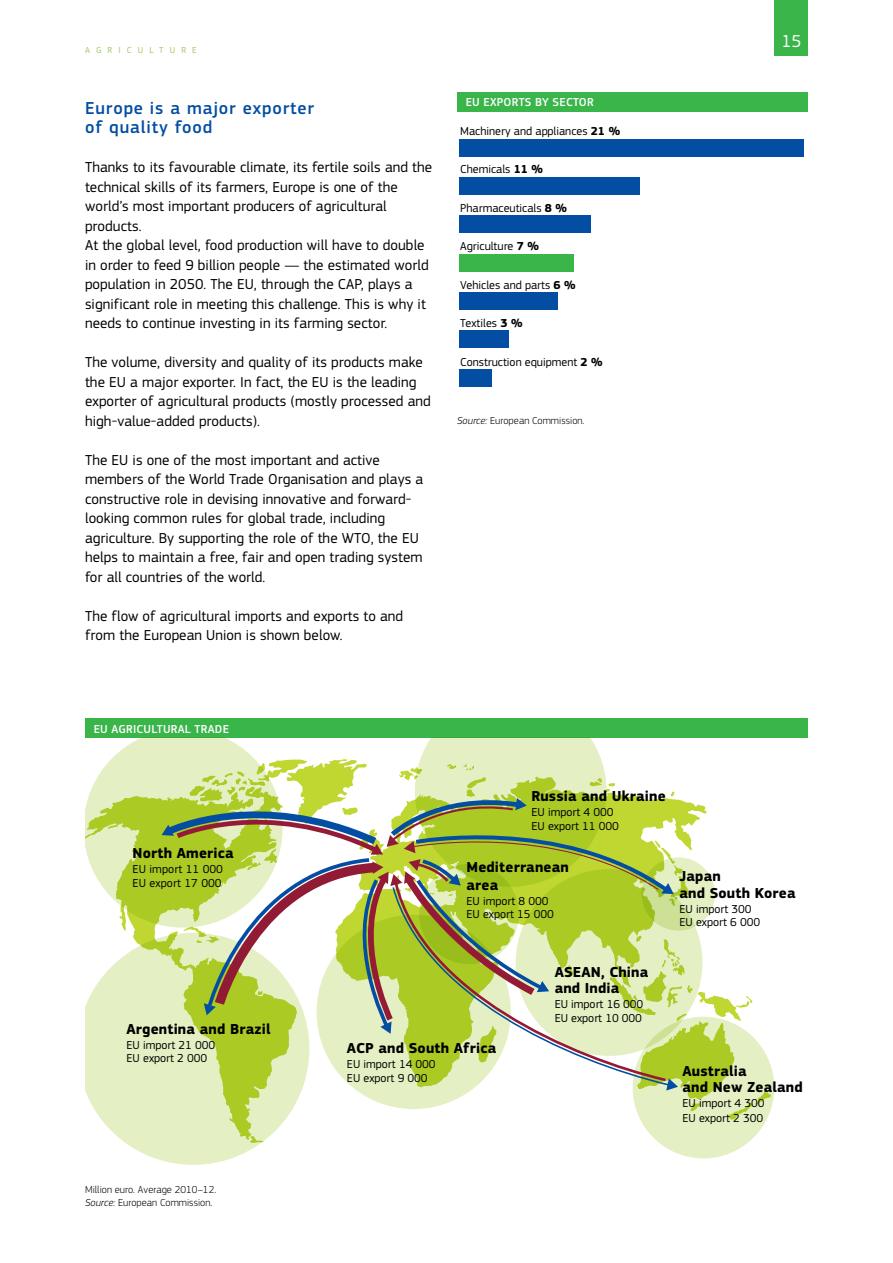
<style>
.page{position:relative;width:893px;height:1263px;background:#fff}
.page>*{position:absolute;margin:0;border:0;box-sizing:border-box;transform-origin:0 0}
.Heading03{font:500 18px/19.5px "EC Square Sans Pro";letter-spacing:.05em;color:#034ea2}
.t1{font:18px "EC Square Sans Pro";color:#fff}
.BodyText{font:15px/19.5px "EC Square Sans Pro";letter-spacing:.005em;color:#000}
.t2{font:700 15px/16.5px "EC Square Sans Pro";letter-spacing:.01em;color:#000}
.t3{font:12px/13.5px "EC Square Sans Pro";color:#010101}
.t4{font:12px "EC Square Sans Pro";color:#000}
.Graph_Title{font:500 12px "EC Square Sans Pro";letter-spacing:.02em;color:#fff}
.source{font:300 10.5px "EC Square Sans Pro";letter-spacing:.005em;color:#000}
.t5{font:9px "EC Square Sans Pro";letter-spacing:.68em;color:#a4c660}
.s1{font-weight:700}
.s2{font-style:italic}
</style>
<div class="page">
<div style="left:775px;top:0;width:33px;height:55px;background:#39b54a"></div>
<div style="left:457px;top:92px;width:351px;height:20px;background:#39b54a"></div>
<div style="left:459px;top:369px;width:33px;height:17px;background:#034ea2"></div>
<div style="left:459px;top:331px;width:49px;height:17px;background:#034ea2"></div>
<div style="left:459px;top:292px;width:99px;height:17px;background:#034ea2"></div>
<div style="left:459px;top:254px;width:115px;height:17px;background:#39b54a"></div>
<div style="left:459px;top:216px;width:132px;height:17px;background:#034ea2"></div>
<div style="left:459px;top:177px;width:181px;height:17px;background:#034ea2"></div>
<div style="left:459px;top:139px;width:345px;height:17px;background:#034ea2"></div>
<div style="left:85px;top:718px;width:723px;height:20px;background:#39b54a"></div>
<svg style="left:102px;top:1120px;width:183px;height:45px;fill:#e4f0c3"></svg>
<div style="left:633px;top:1017px;width:141px;height:141px;background:#e4f0c3;border-radius:50%"></div>
<svg style="left:85px;top:738px;width:686px;height:382px"></svg>
<p class="t5" style="left:85px;top:45px;width:113px">AGRICULTURE</p>
<p class="Heading03" style="left:85px;top:98px;width:231px">Europe is a major exporter of quality food</p>
<p class="BodyText" style="left:85px;top:158px;width:349px">Thanks to its favourable climate, its fertile soils and the technical skills of its farmers, Europe is one of the world’s most important producers of agricultural products.</p>
<p class="BodyText" style="left:85px;top:236px;width:345px">At the global level, food production will have to double in order to feed 9 billion people — the estimated world population in 2050. The EU, through the CAP, plays a significant role in meeting this challenge. This is why it needs to continue investing in its farming sector.</p>
<p class="BodyText" style="left:85px;top:353px;width:347px">The volume, diversity and quality of its products make the EU a major exporter. In fact, the EU is the leading exporter of agricultural products (mostly processed and high-value-added products).</p>
<p class="BodyText" style="left:85px;top:450px;width:340px">The EU is one of the most important and active members of the World Trade Organisation and plays a constructive role in devising innovative and forward&shy;looking common rules for global trade, including agriculture. By supporting the role of the WTO, the EU helps to maintain a free, fair and open trading system for all countries of the world.</p>
<p class="BodyText" style="left:85px;top:606px;width:320px">The flow of agricultural imports and exports to and from the European Union is shown below.</p>
<p class="Graph_Title" style="left:466px;top:95px;width:130px">EU EXPORTS BY SECTOR</p>
<p class="t4" style="left:460px;top:124px;width:161px">Machinery and appliances <span class="s1">21 %</span></p>
<p class="t4" style="left:460px;top:162px;width:84px">Chemicals <span class="s1">11 %</span></p>
<p class="t4" style="left:460px;top:201px;width:108px">Pharmaceuticals <span class="s1">8 %</span></p>
<p class="t4" style="left:460px;top:239px;width:80px">Agriculture <span class="s1">7 %</span></p>
<p class="t4" style="left:460px;top:278px;width:117px">Vehicles and parts <span class="s1">6 %</span></p>
<p class="t4" style="left:460px;top:316px;width:64px">Textiles <span class="s1">3 %</span></p>
<p class="t4" style="left:460px;top:355px;width:144px">Construction equipment <span class="s1">2 %</span></p>
<p class="source" style="left:457px;top:414px;width:129px"><span class="s2">Source:</span> European Commission.</p>
<p class="t1" style="left:781px;top:30px;width:22px">15</p>
<p class="Graph_Title" style="left:94px;top:722px;width:137px">EU AGRICULTURAL TRADE</p>
<p class="t2" style="left:531px;top:789px;width:136px">Russia and Ukraine</p>
<p class="t3" style="left:531px;top:806px;width:89px">EU import 4 000<br>EU export 11 000</p>
<p class="t2" style="left:133px;top:845px;width:103px">North America</p>
<p class="t3" style="left:133px;top:862px;width:92px">EU import 11 000<br>EU export 17 000</p>
<p class="t2" style="left:466px;top:858px;width:104px;line-height:18px">Mediterranean area</p>
<p class="t3" style="left:466px;top:894px;width:89px">EU import 8 000<br>EU export 15 000</p>
<p class="t2" style="left:679px;top:869px;width:118px">Japan<br>and South Korea</p>
<p class="t3" style="left:679px;top:902px;width:82px">EU import 300<br>EU export 6 000</p>
<p class="t2" style="left:127px;top:1021px;width:146px">Argentina and Brazil</p>
<p class="t3" style="left:127px;top:1038px;width:90px">EU import 21 000<br>EU export 2 000</p>
<p class="t2" style="left:347px;top:1040px;width:151px">ACP and South Africa</p>
<p class="t3" style="left:347px;top:1057px;width:90px">EU import 14 000<br>EU export 9 000</p>
<p class="t2" style="left:555px;top:964px;width:95px">ASEAN, China and India</p>
<p class="t3" style="left:555px;top:998px;width:90px">EU import 16 000<br>EU export 10 000</p>
<p class="t2" style="left:682px;top:1063px;width:122px">Australia<br>and New Zealand</p>
<p class="t3" style="left:682px;top:1096px;width:83px;line-height:15px">EU import 4 300<br>EU export 2 300</p>
<p class="source" style="left:85px;top:1184px;width:133px">Million euro. Average 2010–12.</p>
<p class="source" style="left:85px;top:1196px;width:129px"><span class="s2">Source:</span> European Commission.</p>
</div>
